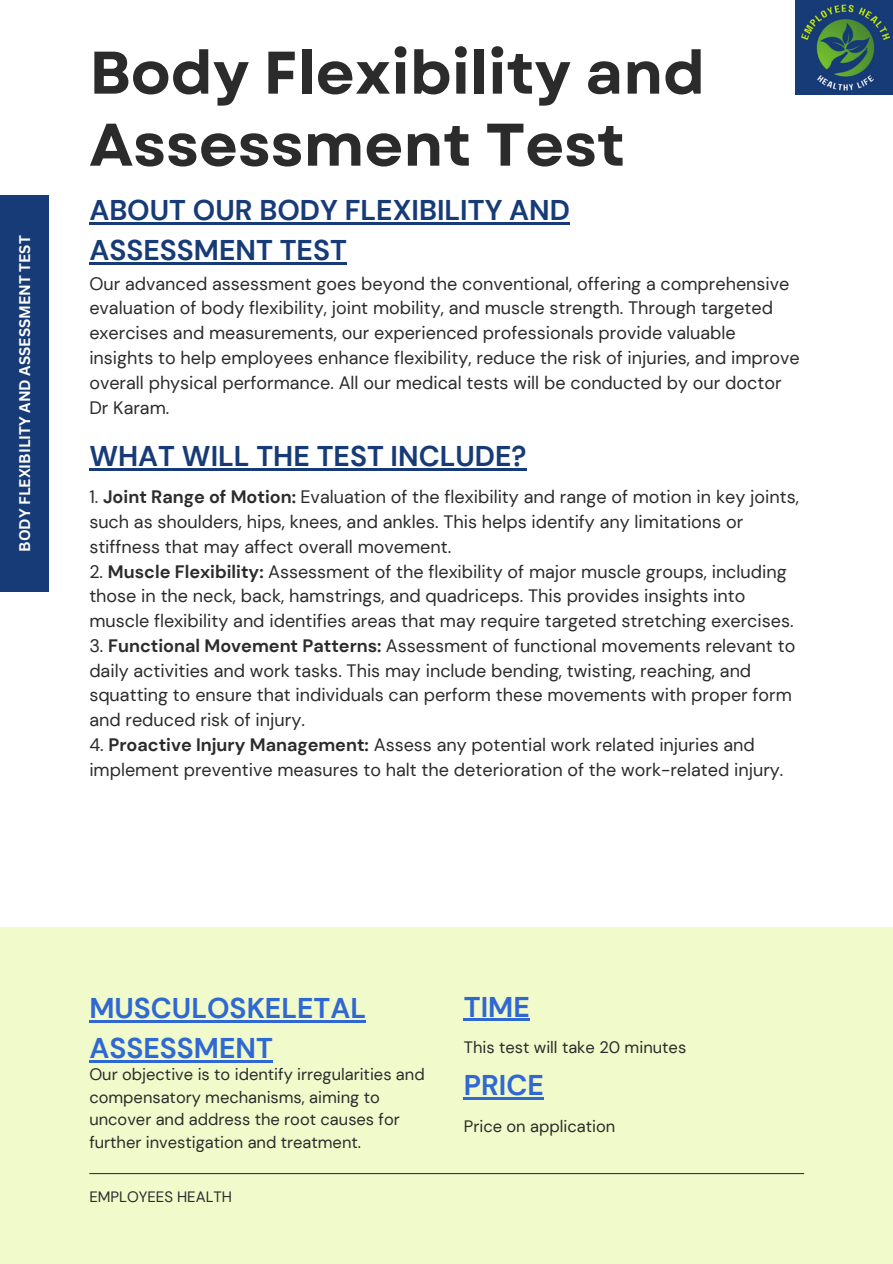
<style>
.page{position:relative;width:893px;height:1264px;background:#fff}
.page>*{position:absolute;margin:0;border:0;box-sizing:border-box;transform-origin:0 0}
.t1{font:700 60px/72px "Garet";color:#2b2b2b}
.t2{font:700 28.5px/39.3px "DM Sans";color:#173b77}
.t3{font:700 28.5px/39.3px "DM Sans";color:#2f68d3}
.t4{font:18px/24.8px "DM Sans";color:#2b2b2b}
.t5{font:16.5px/22.5px "DM Sans";color:#2b2b2b}
.t6{font:700 15px "Canva Sans";color:#fff}
.t7{font:15px "DM Sans";color:#2b2b2b}
.s1{font-weight:700}
</style>
<div class="page">
<div style="left:0;top:927px;width:892px;height:336px;background:#f1faca"></div>
<div style="left:0;top:195px;width:49px;height:397px;background:#173b77"></div>
<hr style="left:89px;top:1172px;width:715px;height:2px;background:#1d3a72">
<img style="left:795px;top:0;width:97px;height:94px">
<hr style="left:89px;top:222px;width:481px;height:3px;background:#173b77">
<hr style="left:89px;top:262px;width:258px;height:2px;background:#173b77">
<hr style="left:89px;top:468px;width:437px;height:2px;background:#173b77">
<hr style="left:89px;top:1020px;width:277px;height:2px;background:#2f68d3">
<hr style="left:89px;top:1059px;width:184px;height:3px;background:#2f68d3">
<hr style="left:464px;top:1018px;width:66px;height:3px;background:#2f68d3">
<hr style="left:464px;top:1097px;width:80px;height:2px;background:#2f68d3">
<h3 class="t6" style="left:14px;top:552px;width:318px;rotate:-90deg">BODY FLEXIBILITY AND ASSESSMENT TEST</h3>
<p class="t1" style="left:89px;top:37px;width:617px">Body Flexibility and<br>Assessment Test</p>
<p class="t2" style="left:89px;top:191px;width:482px">ABOUT OUR BODY FLEXIBILITY AND<br>ASSESSMENT TEST</p>
<h3 class="t4" style="left:89px;top:271px;width:711px">Our advanced assessment goes beyond the conventional, offering a comprehensive evaluation of body flexibility, joint mobility, and muscle strength. Through targeted exercises and measurements, our experienced professionals provide valuable insights to help employees enhance flexibility, reduce the risk of injuries, and improve overall physical performance. All our medical tests will be conducted by our doctor Dr Karam.</h3>
<h2 class="t2" style="left:89px;top:436px;width:439px">WHAT WILL THE TEST INCLUDE?</h2>
<h4 class="t4" style="left:89px;top:485px;width:711px">1. <span class="s1">Joint Range of Motion:</span> Evaluation of the flexibility and range of motion in key joints, such as shoulders, hips, knees, and ankles. This helps identify any limitations or stiffness that may affect overall movement.</h4>
<p class="t4" style="left:89px;top:559px;width:705px">2. <span class="s1">Muscle Flexibility:</span> Assessment of the flexibility of major muscle groups, including those in the neck, back, hamstrings, and quadriceps. This provides insights into muscle flexibility and identifies areas that may require targeted stretching exercises.</p>
<h1 class="t4" style="left:89px;top:633px;width:707px">3. <span class="s1">Functional Movement Patterns:</span> Assessment of functional movements relevant to daily activities and work tasks. This may include bending, twisting, reaching, and squatting to ensure that individuals can perform these movements with proper form and reduced risk of injury.</h1>
<h1 class="t4" style="left:89px;top:732px;width:695px">4. <span class="s1">Proactive Injury Management:</span> Assess any potential work related injuries and implement preventive measures to halt the deterioration of the work-related injury.</h1>
<h3 class="t3" style="left:89px;top:988px;width:278px">MUSCULOSKELETAL<br>ASSESSMENT</h3>
<h2 class="t5" style="left:89px;top:1063px;width:337px">Our objective is to identify irregularities and compensatory mechanisms, aiming to uncover and address the root causes for further investigation and treatment.</h2>
<h2 class="t7" style="left:89px;top:1186px;width:144px">EMPLOYEES HEALTH</h2>
<h3 class="t3" style="left:464px;top:987px;width:67px">TIME</h3>
<h2 class="t5" style="left:464px;top:1036px;width:224px">This test will take 20 minutes</h2>
<h3 class="t3" style="left:464px;top:1065px;width:82px">PRICE</h3>
<p class="t5" style="left:464px;top:1114px;width:153px">Price on application</p>
</div>
